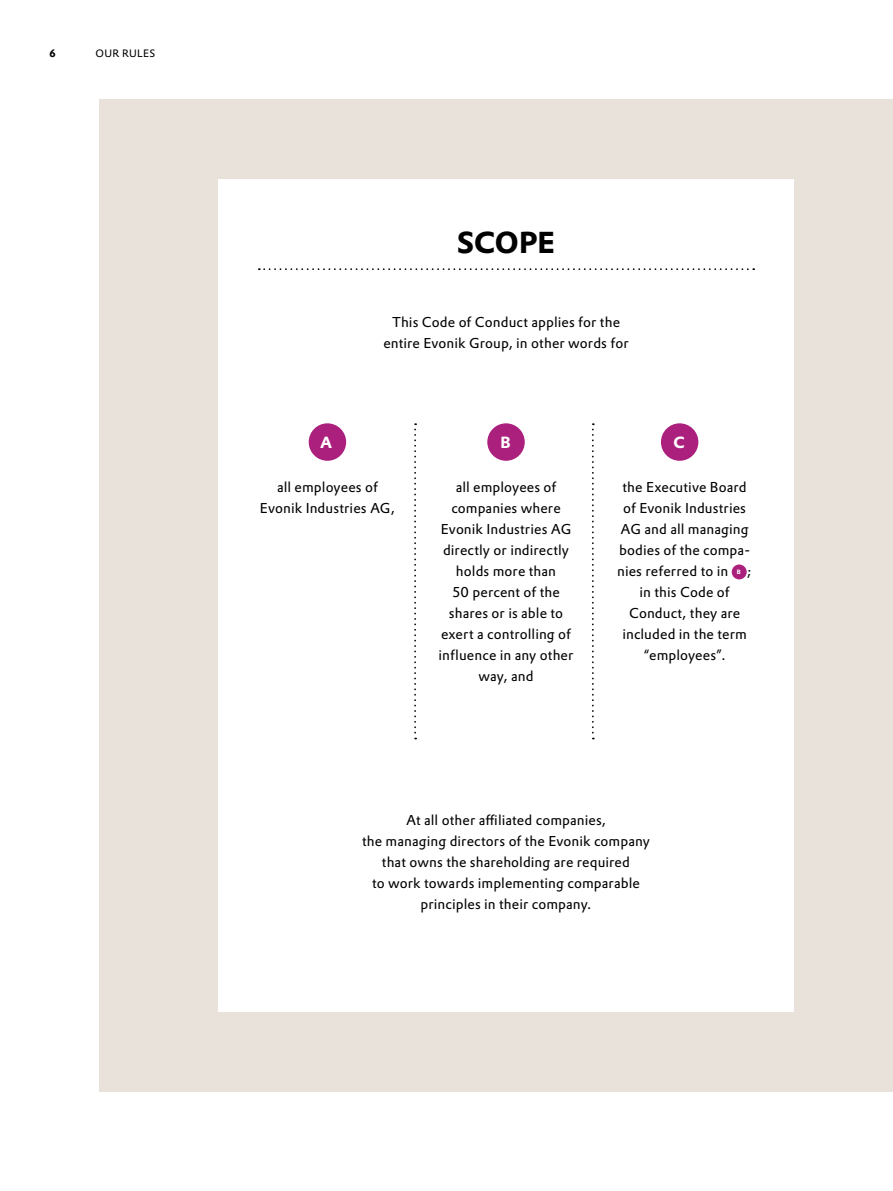
<style>
.page{position:relative;width:893px;height:1191px;background:#fff}
.page>*{position:absolute;margin:0;border:0;box-sizing:border-box;transform-origin:0 0}
.t1{font:700 29.75px "Evonik Prokyon";color:#000}
.t2{font:700 15.92px "Evonik Prokyon";color:#fff}
.t3{font:14px/21px "Evonik Prokyon";letter-spacing:.01em;color:#000;text-align:center}
.t4{font:10.5px "Evonik Prokyon";letter-spacing:.03em;color:#000}
.t5{font:700 10.5px "Evonik Prokyon";color:#000}
.t6{font:700 6.12px "Evonik Prokyon";color:#fff}
</style>
<div class="page">
<div style="left:99px;top:99px;width:794px;height:992px;background:#e8e2da"></div>
<div style="left:218px;top:179px;width:576px;height:832px;background:#fff"></div>
<svg style="left:259px;top:268px;width:495px;height:2px"></svg>
<div style="left:732px;top:564px;width:15px;height:15px;background:#ab207d;border-radius:50%"></div>
<div style="left:309px;top:423px;width:37px;height:38px;background:#ab207d;border-radius:50%"></div>
<div style="left:487px;top:423px;width:38px;height:38px;background:#ab207d;border-radius:50%"></div>
<div style="left:661px;top:423px;width:37px;height:38px;background:#ab207d;border-radius:50%"></div>
<svg style="left:414px;top:423px;width:2px;height:316px"></svg>
<svg style="left:592px;top:423px;width:2px;height:316px"></svg>
<p class="t5" style="left:50px;top:45px;width:8px">6</p>
<p class="t4" style="left:95px;top:45px;width:61px">OUR RULES</p>
<h1 class="t1" style="left:457px;top:219px;width:99px">SCOPE</h1>
<p class="t3" style="left:383px;top:310px;width:247px">This Code of Conduct applies for the entire Evonik Group, in other words for</p>
<p class="t2" style="left:320px;top:430px;width:14px">A</p>
<p class="t2" style="left:500px;top:430px;width:12px">B</p>
<p class="t2" style="left:674px;top:430px;width:13px">C</p>
<p class="t3" style="left:260px;top:475px;width:136px">all employees of<br>Evonik Industries AG,</p>
<p class="t3" style="left:439px;top:475px;width:136px">all employees of companies where<br>Evonik Industries AG directly or indirectly holds more than<br>50 percent of the shares or is able to exert a controlling of influence in any other way, and</p>
<p class="t3" style="left:623px;top:475px;width:126px">the Executive Board</p>
<p class="t3" style="left:623px;top:496px;width:124px">of Evonik Industries</p>
<p class="t3" style="left:620px;top:517px;width:130px">AG and all managing</p>
<p class="t3" style="left:619px;top:538px;width:132px">bodies of the compa-</p>
<p class="t3" style="left:617px;top:559px;width:113px">nies referred to in</p>
<p class="t6" style="left:737px;top:567px;width:5px">B</p>
<p class="t3" style="left:747px;top:559px;width:7px">;</p>
<p class="t3" style="left:622px;top:580px;width:126px">in this Code of<br>Conduct, they are included in the term “employees”.</p>
<p class="t3" style="left:362px;top:809px;width:290px">At all other affiliated companies,<br>the managing directors of the Evonik company that owns the shareholding are required<br>to work towards implementing comparable principles in their company.</p>
</div>
